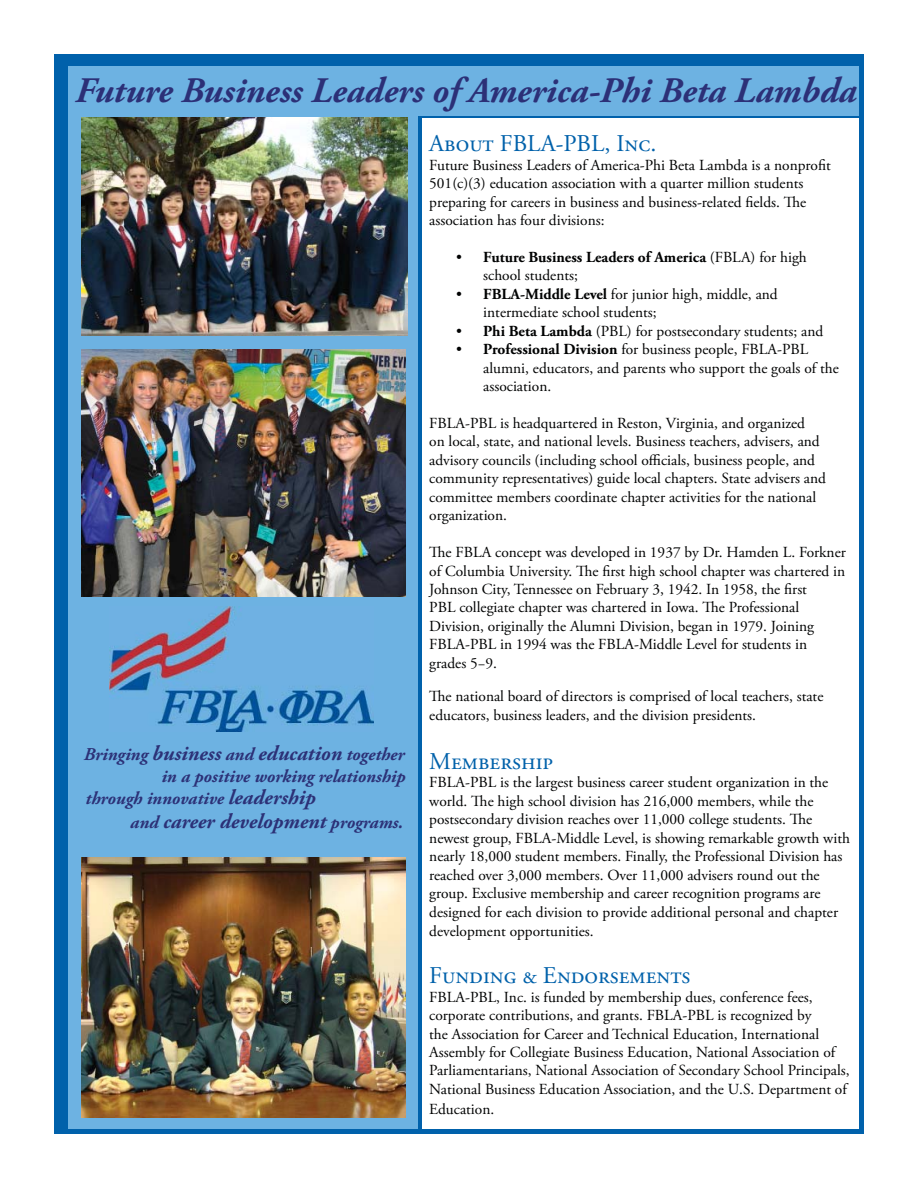
<style>
.page{position:relative;width:918px;height:1188px;background:#fff}
.page>*{position:absolute;margin:0;border:0;box-sizing:border-box;transform-origin:0 0}
.t1{font:italic 700 35.85px "Adobe Garamond Pro";color:#2c3077}
.t2{font:24px "Adobe Garamond Pro";color:#0061aa}
.t3{font:italic 700 21px "Adobe Garamond Pro";color:#2c3177}
.t4{font:italic 700 18px "Adobe Garamond Pro";color:#2c3177}
.t5{font:15.3px/18.5px "Adobe Garamond Pro";color:#010202}
.t6{font:700 15.3px/18.5px "Adobe Garamond Pro";color:#010202}
.s1{font-size:21px}
.s2{font-size:18px}
.s3{font-weight:400}
.s4{font-weight:700}
</style>
<div class="page">
<div style="left:407px;top:54px;width:15px;height:1080px;background:#0061ab"></div>
<svg style="left:418px;top:115px;width:442px;height:3px"></svg>
<div style="left:54px;top:54px;width:810px;height:15px;background:#0061ab"></div>
<div style="left:54px;top:54px;width:15px;height:1080px;background:#0061ab"></div>
<div style="left:70px;top:66px;width:793px;height:49px;background:#6db2e2"></div>
<div style="left:68px;top:66px;width:350px;height:1067px;background:#6db2e2"></div>
<img style="left:110px;top:606px;width:264px;height:126px">
<hr style="left:54px;top:1130px;width:810px;height:4px;background:#0061ab">
<hr style="left:860px;top:54px;width:4px;height:1080px;background:#0061ab">
<img style="left:81px;top:117px;width:327px;height:218px">
<img style="left:81px;top:857px;width:325px;height:261px">
<img style="left:81px;top:349px;width:325px;height:247px">
<h1 class="t1" style="left:75px;top:77px;width:783px">Future Business Leaders of America-Phi Beta Lambda</h1>
<p class="t4" style="left:84px;top:747px;width:322px">Bringing <span class="s1">business</span> and <span class="s1">education</span> together</p>
<p class="t4" style="left:161px;top:769px;width:246px">in a positive working relationship</p>
<p class="t4" style="left:86px;top:792px;width:232px">through innovative <span class="s1">leadership</span></p>
<h3 class="t3" style="left:130px;top:813px;width:274px"><span class="s2">and</span> career development <span class="s2">programs.</span></h3>
<h2 class="t2" style="left:429px;top:134px;width:229px">About FBLA-PBL, Inc.</h2>
<p class="t5" style="left:429px;top:157px;width:403px">Future Business Leaders of America-Phi Beta Lambda is a nonprofit 501(c)(3) education association with a quarter million students preparing for careers in business and business-related fields. The association has four divisions:</p>
<p class="t6" style="left:483px;top:249px;width:325px;text-indent:-27px"><span class="s3">•</span> Future Business Leaders of America <span class="s3">(FBLA) for high school students;</span></p>
<p class="t5" style="left:483px;top:286px;width:296px;text-indent:-27px">• <span class="s4">FBLA-Middle Level</span> for junior high, middle, and intermediate school students;</p>
<p class="t5" style="left:456px;top:323px;width:369px">• <span class="s4">Phi Beta Lambda</span> (PBL) for postsecondary students; and</p>
<p class="t5" style="left:483px;top:341px;width:357px;text-indent:-27px">• <span class="s4">Professional Division</span> for business people, FBLA-PBL alumni, educators, and parents who support the goals of the association.</p>
<p class="t5" style="left:429px;top:415px;width:398px">FBLA-PBL is headquartered in Reston, Virginia, and organized<br>on local, state, and national levels. Business teachers, advisers, and advisory councils (including school officials, business people, and community representatives) guide local chapters. State advisers and committee members coordinate chapter activities for the national organization.</p>
<p class="t5" style="left:429px;top:544px;width:418px">The FBLA concept was developed in 1937 by Dr. Hamden L. Forkner of Columbia University. The first high school chapter was chartered in Johnson City, Tennessee on February 3, 1942. In 1958, the first<br>PBL collegiate chapter was chartered in Iowa. The Professional Division, originally the Alumni Division, began in 1979. Joining FBLA-PBL in 1994 was the FBLA-Middle Level for students in grades 5−9.</p>
<p class="t5" style="left:429px;top:687px;width:396px;line-height:19.8px">The national board of directors is comprised of local teachers, state educators, business leaders, and the division presidents.</p>
<h2 class="t2" style="left:429px;top:752px;width:125px">Membership</h2>
<p class="t5" style="left:429px;top:775px;width:422px">FBLA-PBL is the largest business career student organization in the world. The high school division has 216,000 members, while the postsecondary division reaches over 11,000 college students. The newest group, FBLA-Middle Level, is showing remarkable growth with nearly 18,000 student members. Finally, the Professional Division has reached over 3,000 members. Over 11,000 advisers round out the group. Exclusive membership and career recognition programs are designed for each division to provide additional personal and chapter development opportunities.</p>
<h2 class="t2" style="left:429px;top:966px;width:263px">Funding &amp; Endorsements</h2>
<p class="t5" style="left:429px;top:989px;width:422px">FBLA-PBL, Inc. is funded by membership dues, conference fees, corporate contributions, and grants. FBLA-PBL is recognized by<br>the Association for Career and Technical Education, International Assembly for Collegiate Business Education, National Association of Parliamentarians, National Association of Secondary School Principals, National Business Education Association, and the U.S. Department of Education.</p>
</div>
